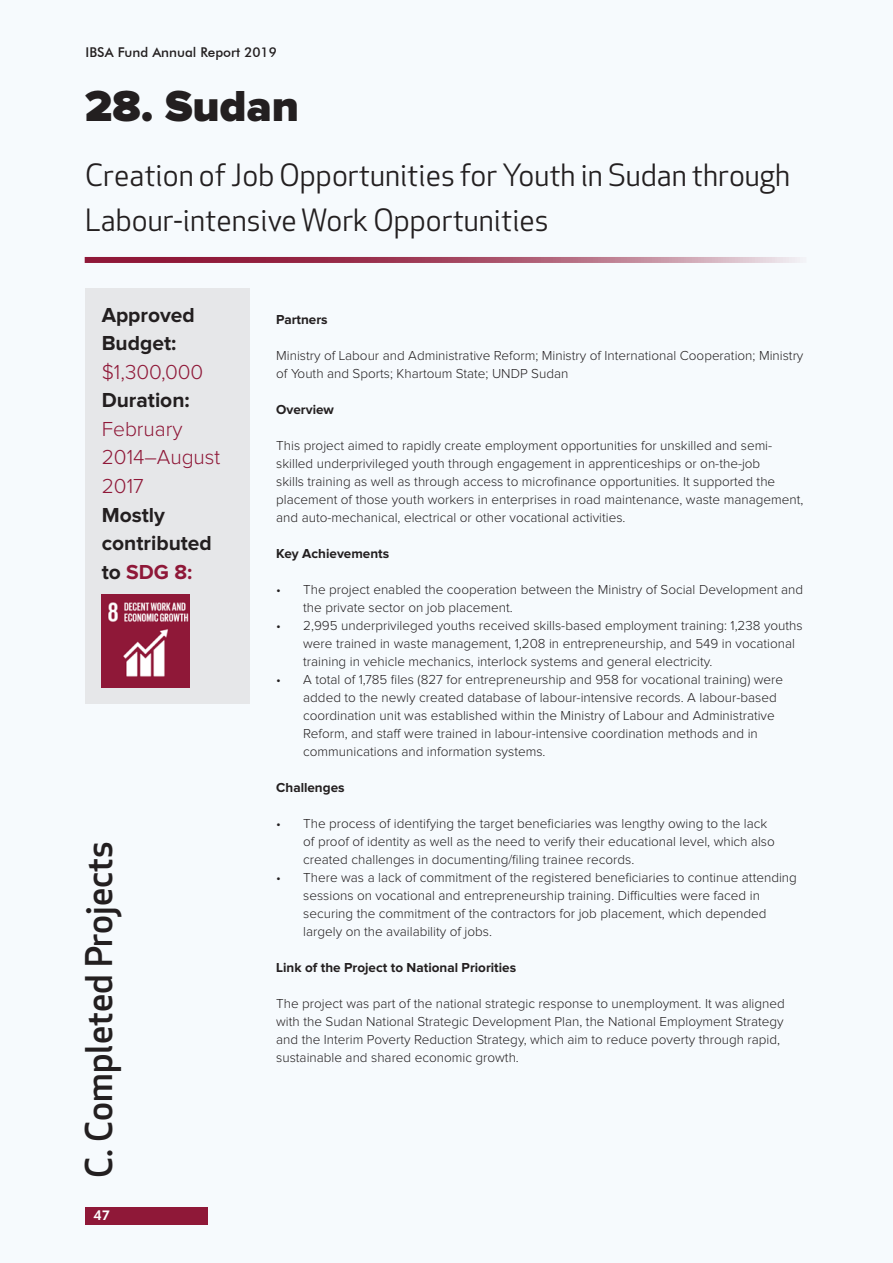
<style>
.page{position:relative;width:893px;height:1263px;background:#f6fafd}
.page>*{position:absolute;margin:0;border:0;box-sizing:border-box;transform-origin:0 0}
.Country_Title{font:900 45px "Proxima Nova";color:#231f20}
.Header_Style{font:500 36px "Apex New";color:#231f20}
.t1{font:30px/45px "Apex New";color:#231f20}
.Key_Facts{font:700 21px/28.5px "Proxima Nova";color:#231f20}
.Key_Facts-2{font:300 21px/28.5px "Proxima Nova";color:#8f1838}
.t2{font:300 13.5px/18px "Proxima Nova";color:#231f20}
.Subheader{font:700 13.5px "Proxima Nova";color:#231f20}
.t3{font:500 13.5px "Futura BT";color:#231f20}
.t4{font:800 13.5px "Futura BT";color:#fff}
.s1{font-weight:300;color:#8f1838}
.s2{color:#8f1838}
</style>
<div class="page">
<div style="left:85px;top:1207px;width:122px;height:17px;background:#8f1838"></div>
<div style="left:85px;top:288px;width:165px;height:416px;background:#e6e7e9"></div>
<svg style="left:85px;top:257px;width:715px;height:6px;background:#ac5870"></svg>
<img style="left:102px;top:594px;width:88px;height:93px">
<p class="t3" style="left:86px;top:44px;width:193px">IBSA Fund Annual Report 2019</p>
<p class="Country_Title" style="left:85px;top:85px;width:216px">28. Sudan</p>
<p class="t1" style="left:85px;top:152px;width:707px">Creation of Job Opportunities for Youth in Sudan through<br>Labour-intensive Work Opportunities</p>
<p class="Key_Facts" style="left:102px;top:302px;width:103px">Approved<br>Budget: <span class="s1">$1,300,000</span></p>
<p class="Key_Facts" style="left:102px;top:387px;width:90px">Duration:</p>
<p class="Key_Facts-2" style="left:102px;top:416px;width:120px">February<br>2014–August<br>2017</p>
<p class="Key_Facts" style="left:102px;top:501px;width:65px">Mostly</p>
<p class="Key_Facts" style="left:102px;top:530px;width:112px">contributed to <span class="s2">SDG 8:</span></p>
<p class="Header_Style" style="left:75px;top:1178px;width:338px;rotate:-90deg">C. Completed Projects</p>
<p class="t4" style="left:94px;top:1207px;width:18px">47</p>
<p class="Subheader" style="left:276px;top:313px;width:53px">Partners</p>
<p class="t2" style="left:276px;top:347px;width:529px">Ministry of Labour and Administrative Reform; Ministry of International Cooperation; Ministry of Youth and Sports; Khartoum State; UNDP Sudan</p>
<p class="Subheader" style="left:276px;top:403px;width:59px">Overview</p>
<p class="t2" style="left:276px;top:437px;width:529px">This project aimed to rapidly create employment opportunities for unskilled and semi&shy;skilled underprivileged youth through engagement in apprenticeships or on-the-job<br>skills training as well as through access to microfinance opportunities. It supported the placement of those youth workers in enterprises in road maintenance, waste management, and auto-mechanical, electrical or other vocational activities.</p>
<p class="Subheader" style="left:276px;top:547px;width:114px">Key Achievements</p>
<p class="t2" style="left:303px;top:581px;width:501px;text-indent:-27px">• The project enabled the cooperation between the Ministry of Social Development and the private sector on job placement.</p>
<p class="t2" style="left:303px;top:617px;width:501px;text-indent:-27px">• 2,995 underprivileged youths received skills-based employment training: 1,238 youths were trained in waste management, 1,208 in entrepreneurship, and 549 in vocational training in vehicle mechanics, interlock systems and general electricity.</p>
<p class="t2" style="left:303px;top:671px;width:481px;text-indent:-27px">• A total of 1,785 files (827 for entrepreneurship and 958 for vocational training) were added to the newly created database of labour-intensive records. A labour-based coordination unit was established within the Ministry of Labour and Administrative Reform, and staff were trained in labour-intensive coordination methods and in communications and information systems.</p>
<p class="Subheader" style="left:276px;top:781px;width:70px">Challenges</p>
<p class="t2" style="left:303px;top:815px;width:473px;text-indent:-27px">• The process of identifying the target beneficiaries was lengthy owing to the lack of proof of identity as well as the need to verify their educational level, which also created challenges in documenting/filing trainee records.</p>
<p class="t2" style="left:303px;top:869px;width:495px;text-indent:-27px">• There was a lack of commitment of the registered beneficiaries to continue attending sessions on vocational and entrepreneurship training. Difficulties were faced in securing the commitment of the contractors for job placement, which depended largely on the availability of jobs.</p>
<p class="Subheader" style="left:276px;top:961px;width:241px">Link of the Project to National Priorities</p>
<p class="t2" style="left:276px;top:995px;width:510px">The project was part of the national strategic response to unemployment. It was aligned with the Sudan National Strategic Development Plan, the National Employment Strategy and the Interim Poverty Reduction Strategy, which aim to reduce poverty through rapid, sustainable and shared economic growth.</p>
</div>
